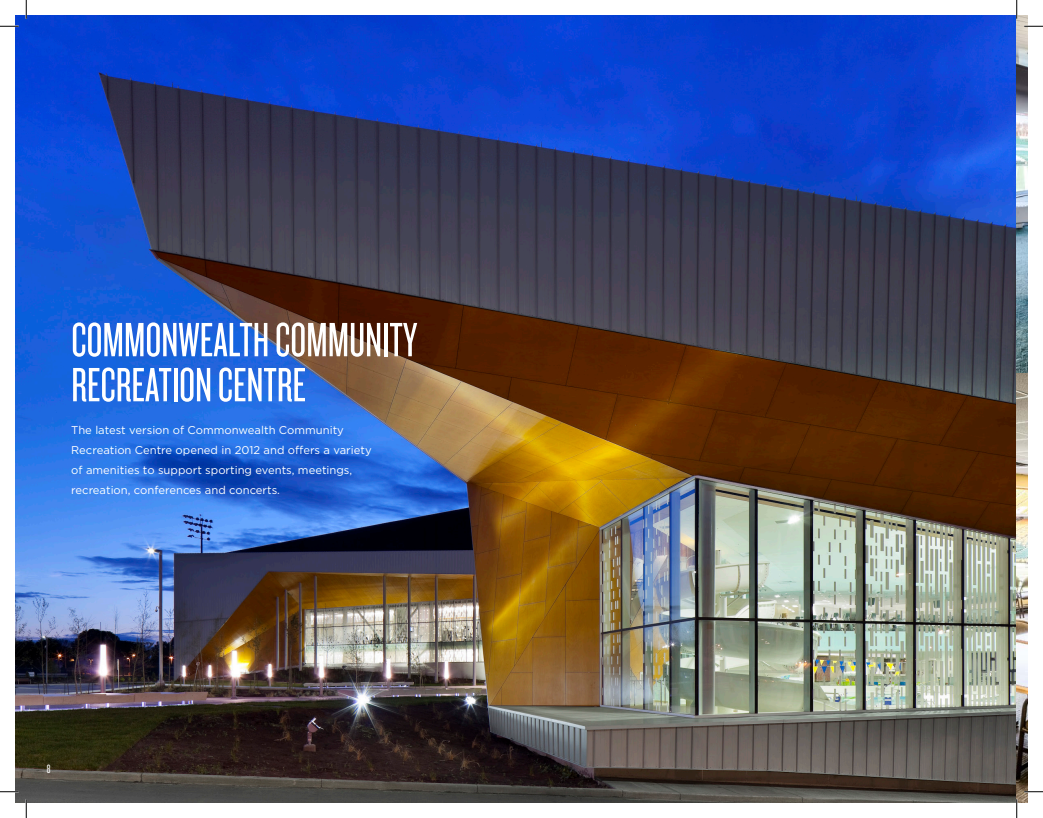
<style>
.page{position:relative;width:1043px;height:818px;background:#fff}
.page>*{position:absolute;margin:0;border:0;box-sizing:border-box;transform-origin:0 0}
.t1{font:50px "Knockout HTF27 Junior Bantamwt";color:#fff}
.t2{font:12.5px "Knockout HTF27 Junior Bantamwt";color:#fff}
.t3{font:11.25px/20px "Gotham";color:#fff}
</style>
<div class="page">
<img style="left:15px;top:15px;width:1013px;height:787px">
<svg style="left:0;top:25px;width:19px;height:2px"></svg>
<svg style="left:1024px;top:25px;width:18px;height:2px"></svg>
<svg style="left:0;top:790px;width:19px;height:2px"></svg>
<svg style="left:1024px;top:790px;width:18px;height:2px"></svg>
<svg style="left:25px;top:0;width:2px;height:19px"></svg>
<svg style="left:25px;top:799px;width:2px;height:19px"></svg>
<svg style="left:1015px;top:0;width:2px;height:19px"></svg>
<svg style="left:1015px;top:799px;width:2px;height:19px"></svg>
<p class="t1" style="left:71px;top:315px;width:347px">COMMONWEALTH COMMUNITY</p>
<p class="t1" style="left:71px;top:360px;width:236px">RECREATION CENTRE</p>
<p class="t3" style="left:71px;top:420px;width:302px">The latest version of Commonwealth Community Recreation Centre opened in 2012 and offers a variety of amenities to support sporting events, meetings, recreation, conferences and concerts.</p>
<p class="t2" style="left:47px;top:763px;width:5px">8</p>
</div>
